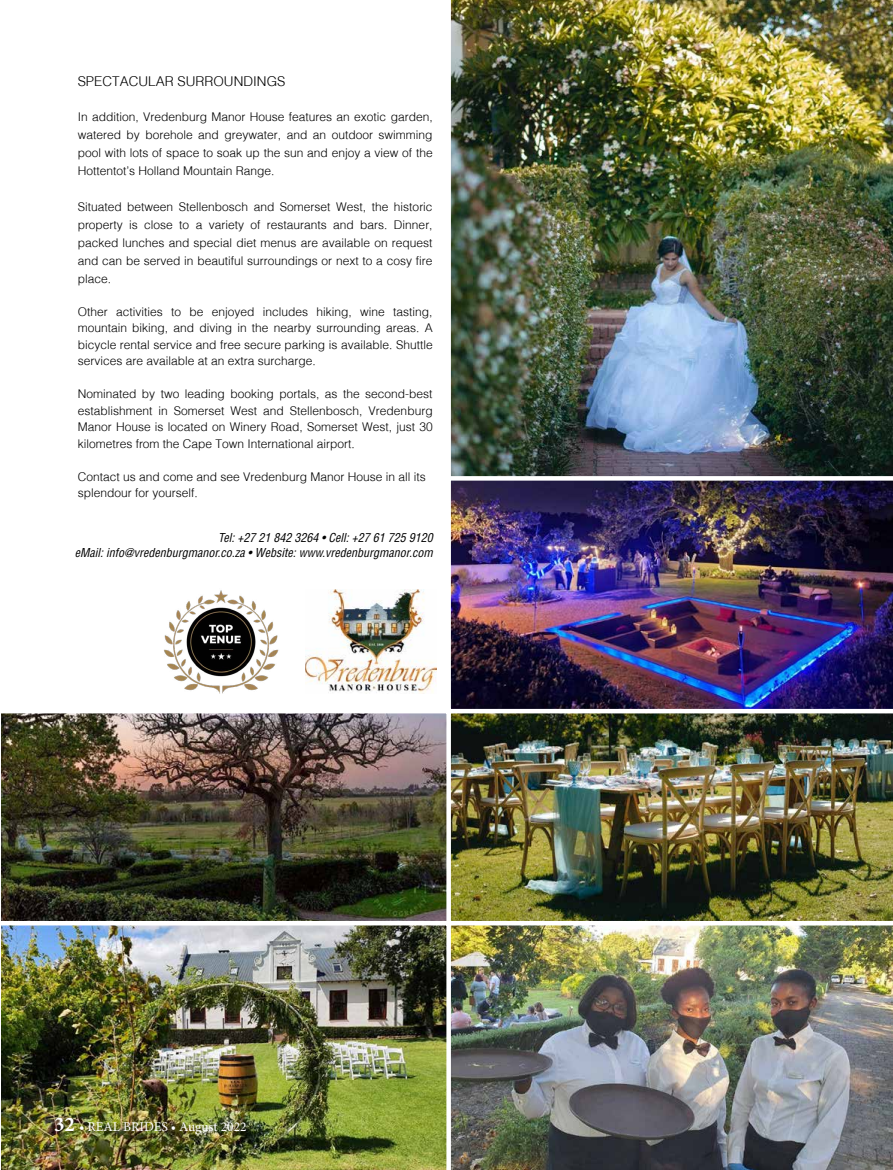
<style>
.page{position:relative;width:893px;height:1170px;background:#fff}
.page>*{position:absolute;margin:0;border:0;box-sizing:border-box;transform-origin:0 0}
.t1{font:13.5px "Minion Pro";color:#fff}
.t2{font:300 13.5px "Helv";color:#000}
.t3{font:300 12px/18px "Helv";color:#000;text-align:justify}
.t4{font:italic condensed 12px/14.4px "Helvetica LT Std";color:#000;text-align:right}
.s1{font-weight:700;font-size:21px}
</style>
<div class="page">
<img style="left:451px;top:0;width:442px;height:476px">
<img style="left:451px;top:480px;width:442px;height:228px">
<img style="left:1px;top:713px;width:445px;height:207px">
<img style="left:1px;top:925px;width:892px;height:244px">
<img style="left:451px;top:713px;width:442px;height:226px">
<img style="left:305px;top:589px;width:132px;height:104px">
<div style="left:446px;top:0;width:5px;height:1169px;background:#fff"></div>
<div style="left:1px;top:920px;width:892px;height:5px;background:#fff"></div>
<svg style="left:451px;top:476px;width:442px;height:1px"></svg>
<img style="left:164px;top:590px;width:115px;height:103px">
<p class="t2" style="left:78px;top:73px;width:209px">SPECTACULAR SURROUNDINGS</p>
<p class="t3" style="left:78px;top:107px;width:356px">In addition, Vredenburg Manor House features an exotic garden, watered by borehole and greywater, and an outdoor swimming pool with lots of space to soak up the sun and enjoy a view of the Hottentot’s Holland Mountain Range.</p>
<p class="t3" style="left:78px;top:197px;width:356px">Situated between Stellenbosch and Somerset West, the historic property is close to a variety of restaurants and bars. Dinner, packed lunches and special diet menus are available on request and can be served in beautiful surroundings or next to a cosy fire place.</p>
<p class="t3" style="left:78px;top:303px;width:356px;line-height:16.5px">Other activities to be enjoyed includes hiking, wine tasting, mountain biking, and diving in the nearby surrounding areas. A bicycle rental service and free secure parking is available. Shuttle services are available at an extra surcharge.</p>
<p class="t3" style="left:78px;top:385px;width:356px;line-height:16.5px">Nominated by two leading booking portals, as the second-best establishment in Somerset West and Stellenbosch, Vredenburg Manor House is located on Winery Road, Somerset West, just 30 kilometres from the Cape Town International airport.</p>
<p class="t3" style="left:78px;top:468px;width:350px;line-height:16.5px">Contact us and come and see Vredenburg Manor House in all its splendour for yourself.</p>
<p class="t4" style="left:75px;top:531px;width:359px">Tel: +27 21 842 3264 • Cell: +27 61 725 9120<br>eMail: info@vredenburgmanor.co.za • Website: www.vredenburgmanor.com</p>
<p class="t1" style="left:54px;top:1117px;width:194px"><span class="s1">32</span> • REAL BRIDES • August 2022</p>
</div>
